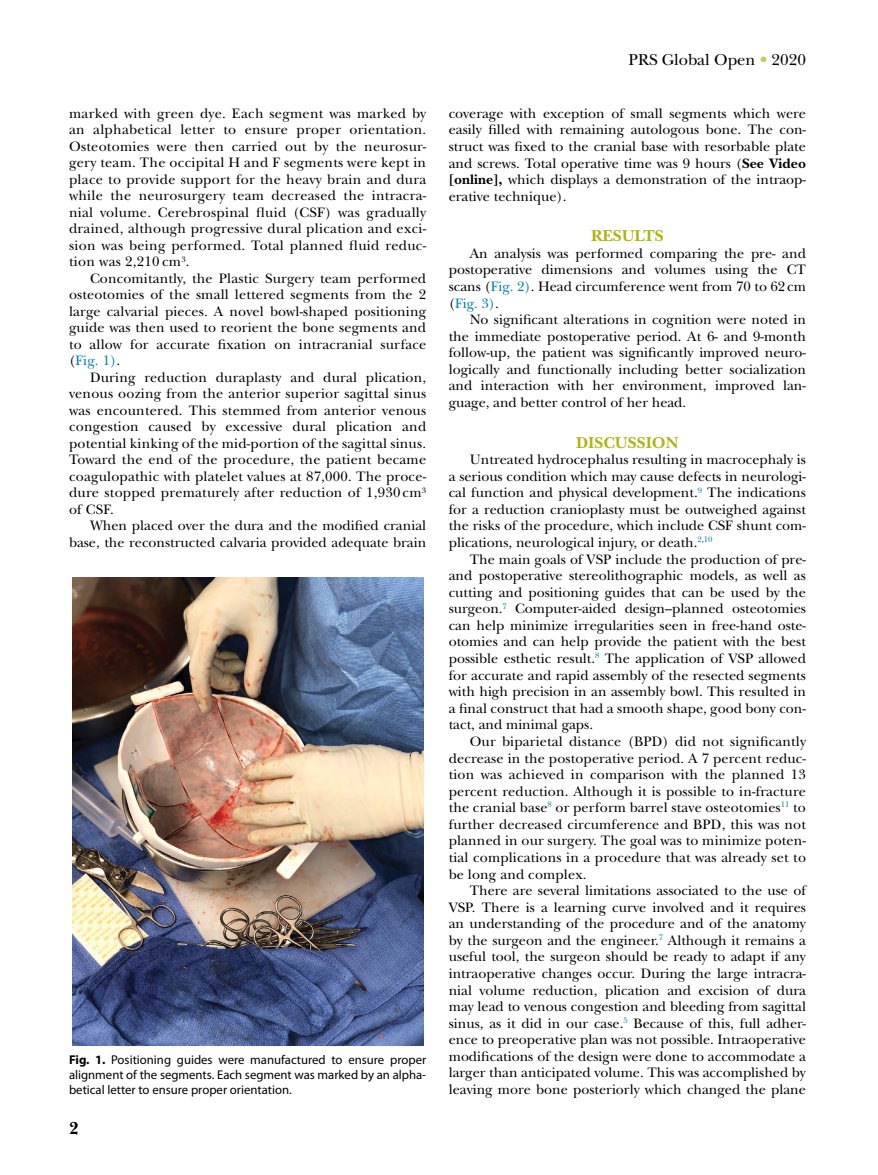
<style>
.page{position:relative;width:878px;height:1175px;background:#fff}
.page>*{position:absolute;margin:0;border:0;box-sizing:border-box;transform-origin:0 0}
.t1{font:700 18px "New Baskerville Std";color:#000}
.t2{font:16.5px "New Baskerville Std";color:#000}
.t3{font:700 16.5px "New Baskerville Std";color:#b0b316}
.t4{font:14.25px/16.5px "New Baskerville Std";color:#000;text-align:justify}
.t5{font:12.75px/15px "Myriad Pro";color:#000;text-align:justify}
.s1{color:#017eac}
.s2{font-weight:700}
.s3{color:#c5c761}
</style>
<div class="page">
<img style="left:72px;top:577px;width:351px;height:468px">
<p class="t4" style="left:69px;top:105px;width:359px">marked with green dye. Each segment was marked by an alphabetical letter to ensure proper orientation.<br>Osteotomies were then carried out by the neurosur&shy;gery team. The occipital H and F segments were kept in place to provide support for the heavy brain and dura while the neurosurgery team decreased the intracra&shy;nial volume. Cerebrospinal fluid (CSF) was gradually drained, although progressive dural plication and exci&shy;sion was being performed. Total planned fluid reduc&shy;tion was 2,210 cm<sup>3</sup>.</p>
<p class="t4" style="left:69px;top:270px;width:359px;text-indent:21px">Concomitantly, the Plastic Surgery team performed osteotomies of the small lettered segments from the 2 large calvarial pieces. A novel bowl-shaped positioning guide was then used to reorient the bone segments and to allow for accurate fixation on intracranial surface (<span class="s1">Fig. 1)</span>.</p>
<p class="t4" style="left:69px;top:369px;width:359px;text-indent:21px">During reduction duraplasty and dural plication, venous oozing from the anterior superior sagittal sinus was encountered. This stemmed from anterior venous congestion caused by excessive dural plication and potential kinking of the mid-portion of the sagittal sinus.<br>Toward the end of the procedure, the patient became coagulopathic with platelet values at 87,000. The proce&shy;dure stopped prematurely after reduction of 1,930 cm<sup>3 </sup>of CSF.</p>
<p class="t4" style="left:69px;top:517px;width:358px;text-align:right">When placed over the dura and the modified cranial base, the reconstructed calvaria provided adequate brain</p>
<p class="t5" style="left:69px;top:1052px;width:359px"><span class="s2">Fig. 1.</span> Positioning guides were manufactured to ensure proper alignment of the segments. Each segment was marked by an alpha&shy;betical letter to ensure proper orientation.</p>
<p class="t1" style="left:69px;top:1118px;width:11px">2</p>
<p class="t2" style="left:628px;top:50px;width:179px">PRS Global Open <span class="s3">•</span> 2020</p>
<p class="t4" style="left:449px;top:105px;width:359px">coverage with exception of small segments which were easily filled with remaining autologous bone. The con&shy;struct was fixed to the cranial base with resorbable plate and screws. Total operative time was 9 hours (<span class="s2">See Video [online],</span> which displays a demonstration of the intraop&shy;erative technique).</p>
<p class="t3" style="left:591px;top:226px;width:74px">RESULTS</p>
<p class="t4" style="left:448px;top:245px;width:359px;text-indent:21px">An analysis was performed comparing the pre- and postoperative dimensions and volumes using the CT scans (<span class="s1">Fig. 2)</span>. Head circumference went from 70 to 62cm (<span class="s1">Fig. 3)</span>.</p>
<p class="t4" style="left:448px;top:311px;width:359px;text-indent:21px">No significant alterations in cognition were noted in the immediate postoperative period. At 6- and 9-month follow-up, the patient was significantly improved neuro&shy;logically and functionally including better socialization and interaction with her environment, improved lan&shy;guage, and better control of her head.</p>
<p class="t3" style="left:576px;top:432px;width:104px">DISCUSSION</p>
<p class="t4" style="left:448px;top:451px;width:359px;text-indent:21px">Untreated hydrocephalus resulting in macrocephaly is a serious condition which may cause defects in neurologi&shy;cal function and physical development.<sup>9</sup> The indications for a reduction cranioplasty must be outweighed against the risks of the procedure, which include CSF shunt com&shy;plications, neurological injury, or death.<sup>2</sup><sup>,</sup><sup>10</sup></p>
<p class="t4" style="left:448px;top:551px;width:359px;text-indent:21px">The main goals of VSP include the production of pre&shy;and postoperative stereolithographic models, as well as cutting and positioning guides that can be used by the surgeon.<sup>7</sup> Computer-aided design–planned osteotomies can help minimize irregularities seen in free-hand oste&shy;otomies and can help provide the patient with the best possible esthetic result.<sup>8</sup> The application of VSP allowed for accurate and rapid assembly of the resected segments with high precision in an assembly bowl. This resulted in a final construct that had a smooth shape, good bony con&shy;tact, and minimal gaps.</p>
<p class="t4" style="left:448px;top:733px;width:359px;text-indent:21px">Our biparietal distance (BPD) did not significantly decrease in the postoperative period. A 7 percent reduc&shy;tion was achieved in comparison with the planned 13 percent reduction. Although it is possible to in-fracture the cranial base<sup>8</sup> or perform barrel stave osteotomies<sup>11</sup> to further decreased circumference and BPD, this was not planned in our surgery. The goal was to minimize poten&shy;tial complications in a procedure that was already set to be long and complex.</p>
<p class="t4" style="left:448px;top:882px;width:359px;text-indent:21px">There are several limitations associated to the use of VSP. There is a learning curve involved and it requires an understanding of the procedure and of the anatomy by the surgeon and the engineer.<sup>7</sup> Although it remains a useful tool, the surgeon should be ready to adapt if any intraoperative changes occur. During the large intracra&shy;nial volume reduction, plication and excision of dura may lead to venous congestion and bleeding from sagittal sinus, as it did in our case.<sup>5</sup> Because of this, full adher&shy;ence to preoperative plan was not possible. Intraoperative modifications of the design were done to accommodate a larger than anticipated volume. This was accomplished by leaving more bone posteriorly which changed the plane</p>
</div>
